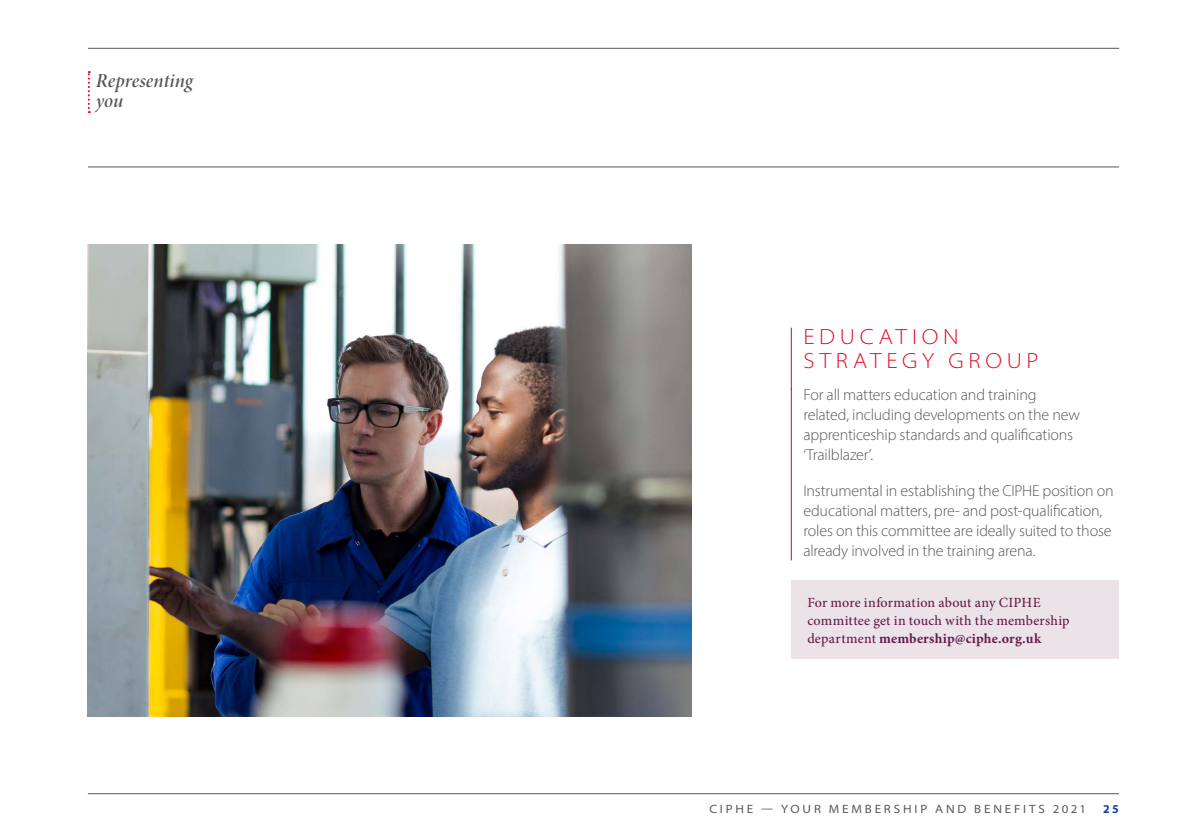
<style>
.page{position:relative;width:1191px;height:840px;background:#fff}
.page>*{position:absolute;margin:0;border:0;box-sizing:border-box;transform-origin:0 0}
.Heading_2{font:300 semi-expanded 22px/24px "Myriad Pro";letter-spacing:.215em;color:#e40521}
.Running_section_2{font:20px/20px "Minion Pro Semibold It Disp";color:#575756}
.Body{font:300 16px/20px "Myriad Pro";letter-spacing:-.01em;color:#575756}
.Contact_info_body{font:500 14px/18px "Minion Pro";letter-spacing:.015em;color:#671d47}
.t1{font:semi-expanded 12px "Myriad Pro";letter-spacing:.24em;color:#575756}
.t2{font:700 12px "Myriad Pro";color:#164194}
.s1{font-weight:700}
</style>
<div class="page">
<hr style="left:88px;top:792px;width:1031px;height:1px;background:#575756">
<hr style="left:88px;top:48px;width:1031px;height:1px;background:#575756">
<hr style="left:88px;top:166px;width:1031px;height:1px;background:#575756">
<svg style="left:88px;top:71px;width:2px;height:42px"></svg>
<hr style="left:791px;top:327px;width:1px;height:62px;background:#e40521">
<hr style="left:791px;top:388px;width:1px;height:172px;background:#e40521">
<div style="left:791px;top:580px;width:328px;height:78px;background:#ece3e9"></div>
<img style="left:88px;top:244px;width:603px;height:471px">
<p class="Running_section_2" style="left:96px;top:70px;width:99px">Representing you</p>
<p class="Heading_2" style="left:803px;top:324px;width:236px">EDUCATION<br>STRATEGY GROUP</p>
<p class="Body" style="left:803px;top:384px;width:278px">For all matters education and training related, including developments on the new apprenticeship standards and qualifications ‘Trailblazer’.</p>
<p class="Body" style="left:803px;top:480px;width:312px">Instrumental in establishing the CIPHE position on educational matters, pre- and post-qualification, roles on this committee are ideally suited to those already involved in the training arena.</p>
<p class="Contact_info_body" style="left:807px;top:593px;width:264px">For more information about any CIPHE committee get in touch with the membership department <span class="s1">membership@ciphe.org.uk</span></p>
<p class="t1" style="left:709px;top:801px;width:378px">CIPHE — YOUR MEMBERSHIP AND BENEFITS 2021</p>
<p class="t2" style="left:1103px;top:801px;width:17px">25</p>
</div>
